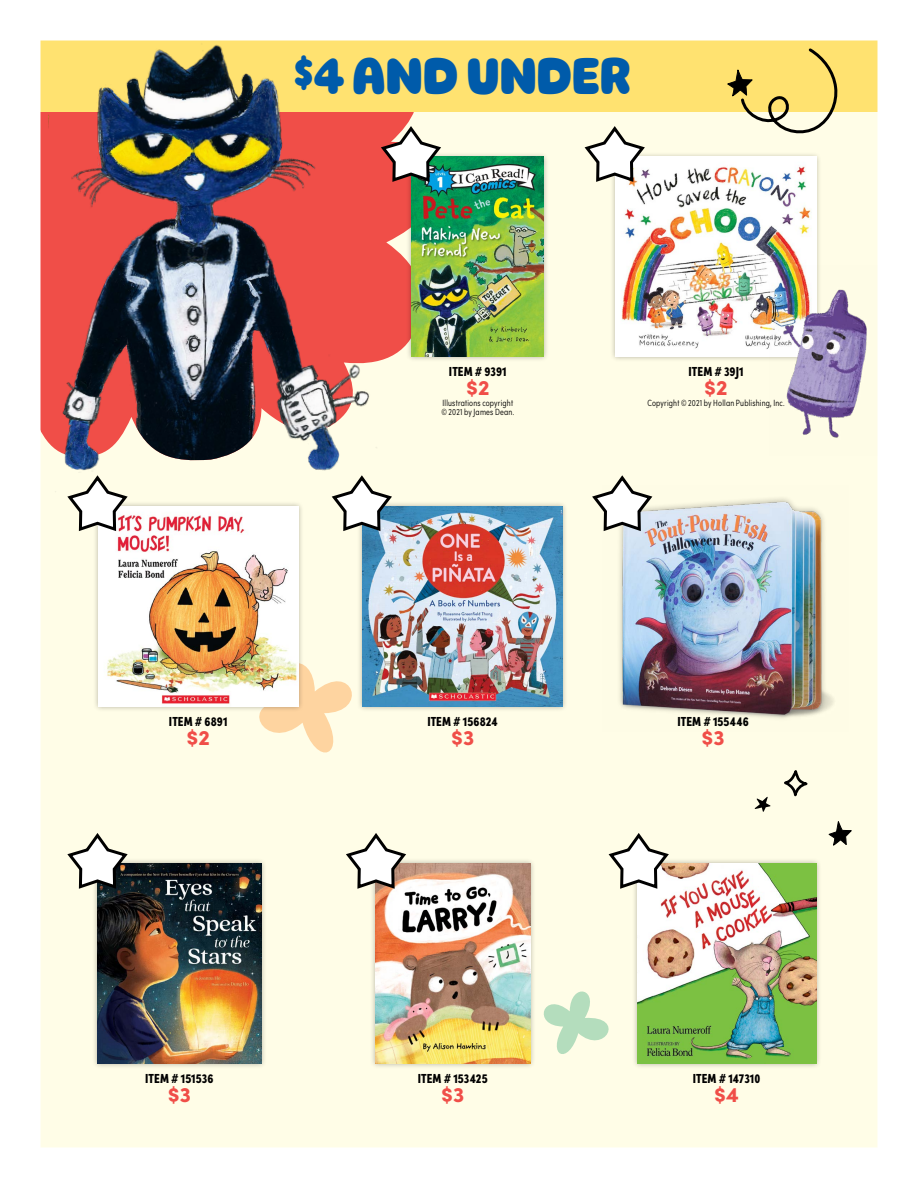
<style>
.page{position:relative;width:918px;height:1188px;background:#fff}
.page>*{position:absolute;margin:0;border:0;box-sizing:border-box;transform-origin:0 0}
.t1{font:700 49.5px "Rabie";color:#005baa}
.t2{font:900 21px "Sofia Pro";color:#f04e48}
.t3{font:900 13.2px "Sofia Pro Condensed";letter-spacing:.005em;color:#000}
.t4{font:300 9px/9.4px "Sofia Pro Condensed";letter-spacing:.02em;color:#000}
</style>
<div class="page">
<img style="left:40px;top:40px;width:838px;height:1108px">
<h1 class="t1" style="left:294px;top:48px;width:338px"><sup>$</sup>4 AND UNDER</h1>
<p class="t3" style="left:449px;top:361px;width:59px">ITEM # 9391</p>
<h2 class="t2" style="left:466px;top:372px;width:25px">$2</h2>
<p class="t4" style="left:441px;top:398px;width:74px">Illustrations copyright © 2021 by James Dean.</p>
<p class="t3" style="left:689px;top:361px;width:57px">ITEM # 39J1</p>
<h2 class="t2" style="left:704px;top:372px;width:25px">$2</h2>
<p class="t4" style="left:647px;top:398px;width:139px">Copyright © 2021 by Hollan Publishing, Inc.</p>
<p class="t3" style="left:169px;top:711px;width:60px">ITEM # 6891</p>
<h2 class="t2" style="left:186px;top:721px;width:25px">$2</h2>
<p class="t3" style="left:427px;top:711px;width:72px">ITEM # 156824</p>
<h2 class="t2" style="left:451px;top:721px;width:25px">$3</h2>
<p class="t3" style="left:677px;top:711px;width:73px">ITEM # 155446</p>
<h2 class="t2" style="left:702px;top:721px;width:25px">$3</h2>
<p class="t3" style="left:145px;top:1068px;width:70px">ITEM # 151536</p>
<h2 class="t2" style="left:168px;top:1078px;width:25px">$3</h2>
<p class="t3" style="left:418px;top:1068px;width:71px">ITEM # 153425</p>
<h2 class="t2" style="left:441px;top:1078px;width:25px">$3</h2>
<p class="t3" style="left:693px;top:1068px;width:69px">ITEM # 147310</p>
<h2 class="t2" style="left:714px;top:1078px;width:26px">$4</h2>
</div>
